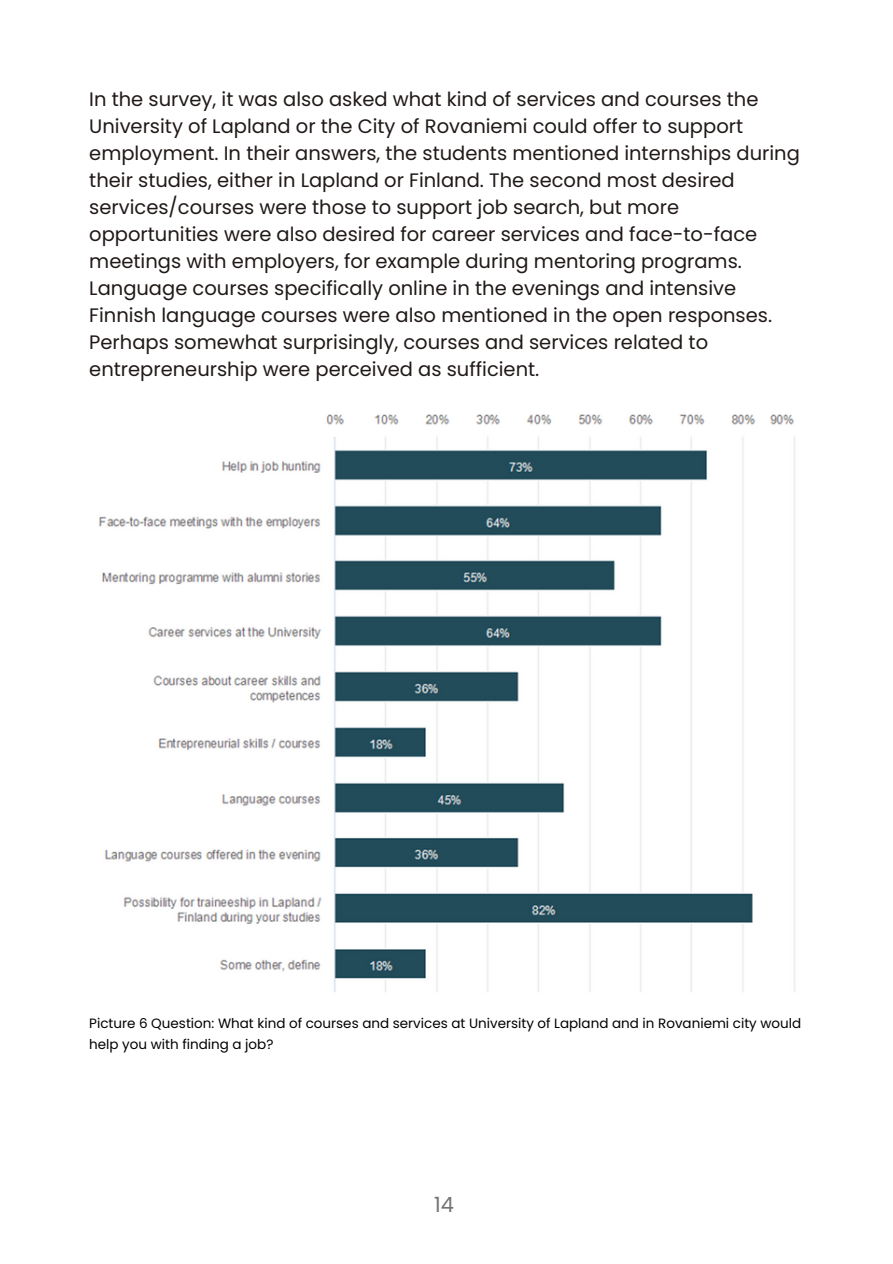
<style>
.page{position:relative;width:893px;height:1264px;background:#fff}
.page>*{position:absolute;margin:0;border:0;box-sizing:border-box;transform-origin:0 0}
.t1{font:21px "Poppins";color:#737373}
.t2{font:19.5px/27px "Poppins";color:#201917}
.t3{font:13.5px/20.2px "Poppins";color:#000}
</style>
<div class="page">
<img style="left:98px;top:414px;width:697px;height:578px">
<p class="t2" style="left:89px;top:86px;width:712px">In the survey, it was also asked what kind of services and courses the University of Lapland or the City of Rovaniemi could offer to support employment. In their answers, the students mentioned internships during their studies, either in Lapland or Finland. The second most desired services/courses were those to support job search, but more opportunities were also desired for career services and face-to-face meetings with employers, for example during mentoring programs.<br>Language courses specifically online in the evenings and intensive Finnish language courses were also mentioned in the open responses.<br>Perhaps somewhat surprisingly, courses and services related to entrepreneurship were perceived as sufficient.</p>
<p class="t3" style="left:89px;top:1013px;width:713px">Picture 6 Question: What kind of courses and services at University of Lapland and in Rovaniemi city would help you with finding a job?</p>
<p class="t1" style="left:434px;top:1189px;width:21px">14</p>
</div>
